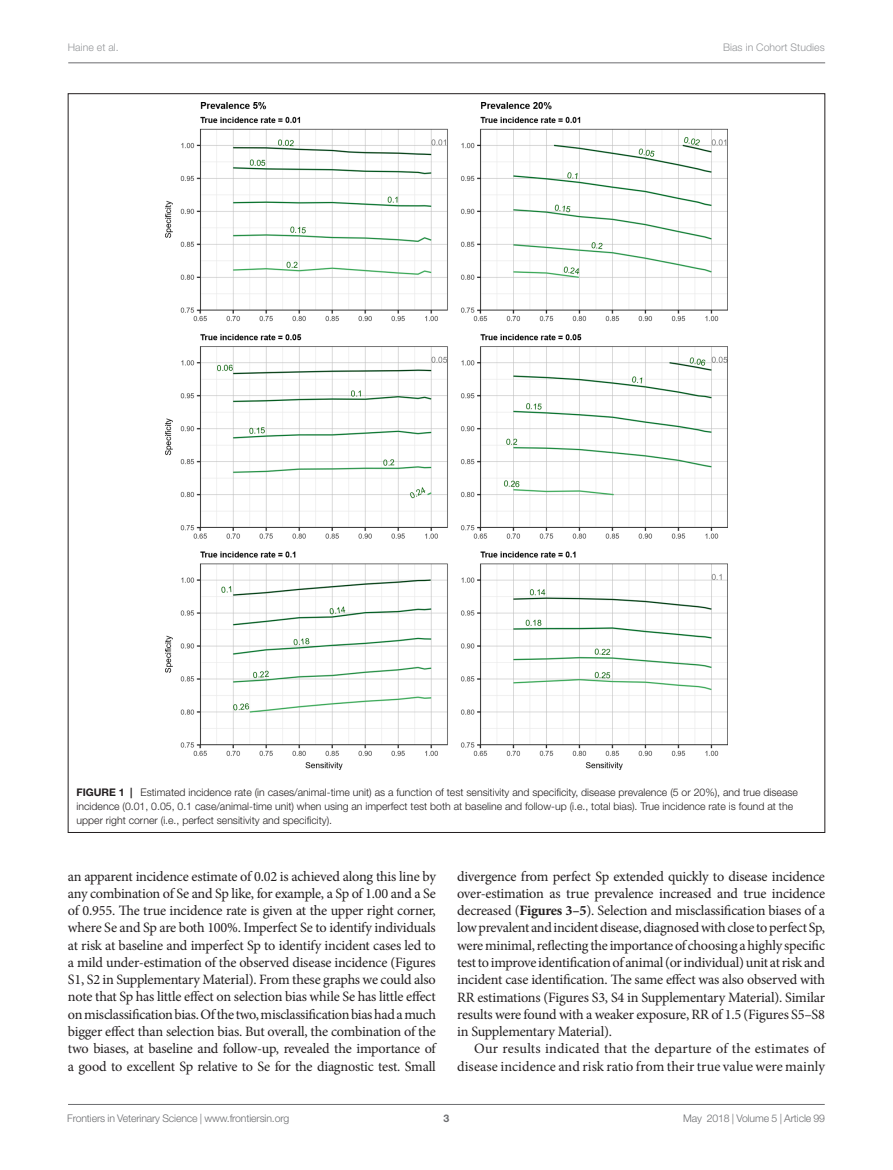
<style>
.page{position:relative;width:893px;height:1170px;background:#fff}
.page>*{position:absolute;margin:0;border:0;box-sizing:border-box;transform-origin:0 0}
.t1{font:14.25px/17.2px "Minion Pro";letter-spacing:-.005em;color:#231f20;text-align:justify}
.t2{font:300 10.5px/14.2px "Helvetica Neue LT Std";color:#231f20}
.t3{font:300 10.5px "Helvetica Neue LT Std";letter-spacing:-.015em;color:#6c6d70}
.t4{font:300 10.5px "Helvetica Neue LT Std";letter-spacing:.005em;color:#939598}
.t5{font:700 10.5px "Helvetica Neue LT Std";color:#231f20}
.t6{font:700 10.5px "Helvetica Neue LT Std";color:#6c6d70}
.s1{font-weight:700}
</style>
<div class="page">
<hr style="left:68px;top:63px;width:757px;height:1px;background:#6c6d70">
<hr style="left:68px;top:1104px;width:757px;height:1px;background:#6c6d70">
<img style="left:166px;top:102px;width:561px;height:667px">
<p class="t4" style="left:68px;top:41px;width:53px">Haine et al.</p>
<p class="t4" style="left:723px;top:41px;width:103px">Bias in Cohort Studies</p>
<p class="t2" style="left:77px;top:784px;width:723px;text-indent:42px"><span class="s1">1 |</span> Estimated incidence rate (in cases/animal-time unit) as a function of test sensitivity and specificity, disease prevalence (5 or 20%), and true disease incidence (0.01, 0.05, 0.1 case/animal-time unit) when using an imperfect test both at baseline and follow-up (i.e., total bias). True incidence rate is found at the upper right corner (i.e., perfect sensitivity and specificity).</p>
<p class="t5" style="left:77px;top:785px;width:14px">FIGURE</p>
<p class="t1" style="left:68px;top:867px;width:369px">an apparent incidence estimate of 0.02 is achieved along this line by any combination of Se and Sp like, for example, a Sp of 1.00 and a Se of 0.955. The true incidence rate is given at the upper right corner, where Se and Sp are both 100%. Imperfect Se to identify individuals at risk at baseline and imperfect Sp to identify incident cases led to a mild under-estimation of the observed disease incidence (Figures S1, S2 in Supplementary Material). From these graphs we could also note that Sp has little effect on selection bias while Se has little effect on misclassification bias. Of the two, misclassification bias had a much bigger effect than selection bias. But overall, the combination of the two biases, at baseline and follow-up, revealed the importance of a good to excellent Sp relative to Se for the diagnostic test. Small</p>
<p class="t1" style="left:457px;top:867px;width:369px">divergence from perfect Sp extended quickly to disease incidence over-estimation as true prevalence increased and true incidence decreased (<span class="s1">Figures 3–5</span>). Selection and misclassification biases of a low prevalent and incident disease, diagnosed with close to perfect Sp, were minimal, reflecting the importance of choosing a highly specific test to improve identification of animal (or individual) unit at risk and incident case identification. The same effect was also observed with RR estimations (Figures S3, S4 in Supplementary Material). Similar results were found with a weaker exposure, RR of 1.5 (Figures S5–S8 in Supplementary Material).</p>
<p class="t1" style="left:457px;top:1040px;width:369px;text-align:right">Our results indicated that the departure of the estimates of disease incidence and risk ratio from their true value were mainly</p>
<p class="t3" style="left:67px;top:1111px;width:224px">Frontiers in Veterinary Science | www.frontiersin.org</p>
<p class="t6" style="left:443px;top:1111px;width:7px">3</p>
<p class="t3" style="left:683px;top:1111px;width:143px">May 2018 | Volume 5 | Article 99</p>
</div>
